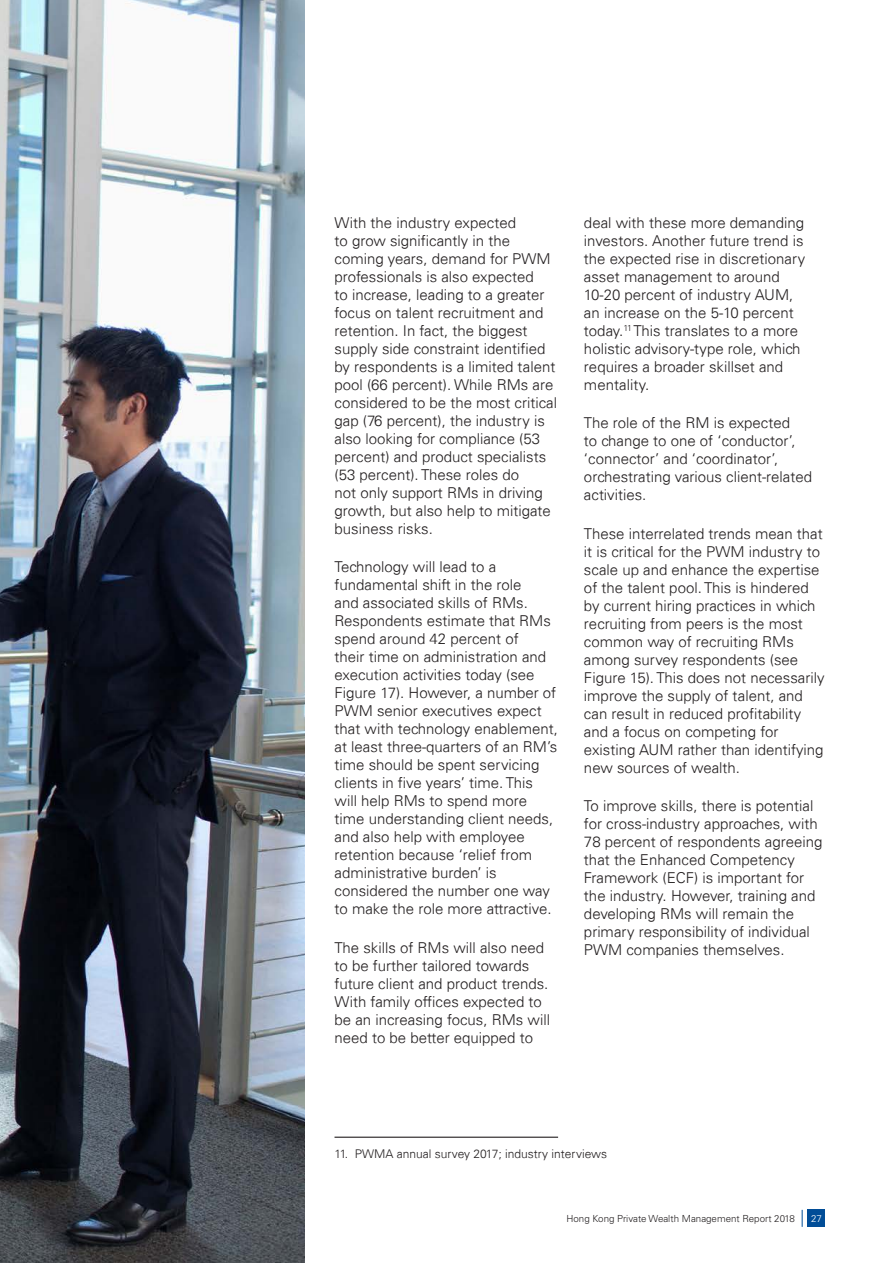
<style>
.page{position:relative;width:893px;height:1263px;background:#fff}
.page>*{position:absolute;margin:0;border:0;box-sizing:border-box;transform-origin:0 0}
.Body{font:300 15px/18px "Univers 45";color:#231f20}
.Footnotes{font:300 12px "Univers 45";color:#231f20}
.t1{font:300 9.75px "Univers LT Std";color:#231f20}
.t2{font:300 9.75px "Univers LT Std";color:#fff}
</style>
<div class="page">
<div style="left:808px;top:1210px;width:17px;height:17px;background:#014d97"></div>
<svg style="left:802px;top:1210px;width:1px;height:17px"></svg>
<img style="left:0;top:0;width:304px;height:1263px">
<hr style="left:334px;top:1136px;width:224px;height:2px;background:#231f20">
<p class="Body" style="left:334px;top:214px;width:224px">With the industry expected<br>to grow significantly in the coming years, demand for PWM professionals is also expected<br>to increase, leading to a greater focus on talent recruitment and retention. In fact, the biggest supply side constraint identified by respondents is a limited talent pool (66 percent). While RMs are considered to be the most critical gap (76 percent), the industry is also looking for compliance (53 percent) and product specialists (53 percent). These roles do<br>not only support RMs in driving growth, but also help to mitigate business risks.</p>
<p class="Body" style="left:334px;top:558px;width:225px">Technology will lead to a fundamental shift in the role<br>and associated skills of RMs.<br>Respondents estimate that RMs spend around 42 percent of<br>their time on administration and execution activities today (see<br>Figure 17). However, a number of<br>PWM senior executives expect that with technology enablement, at least three-quarters of an RM’s time should be spent servicing clients in five years’ time. This will help RMs to spend more time understanding client needs, and also help with employee retention because ‘relief from administrative burden’ is considered the number one way to make the role more attractive.</p>
<p class="Body" style="left:334px;top:938px;width:217px">The skills of RMs will also need to be further tailored towards future client and product trends.<br>With family offices expected to be an increasing focus, RMs will need to be better equipped to</p>
<p class="Body" style="left:584px;top:214px;width:223px">deal with these more demanding investors. Another future trend is the expected rise in discretionary asset management to around<br>10-20 percent of industry AUM, an increase on the 5-10 percent today.<sup>11</sup> This translates to a more holistic advisory-type role, which requires a broader skillset and mentality.</p>
<p class="Body" style="left:584px;top:414px;width:230px">The role of the RM is expected<br>to change to one of ‘conductor’, ‘connector’ and ‘coordinator’, orchestrating various client-related activities.</p>
<p class="Body" style="left:584px;top:524px;width:242px">These interrelated trends mean that it is critical for the PWM industry to scale up and enhance the expertise of the talent pool. This is hindered by current hiring practices in which recruiting from peers is the most common way of recruiting RMs among survey respondents (see Figure 15). This does not necessarily improve the supply of talent, and can result in reduced profitability and a focus on competing for existing AUM rather than identifying new sources of wealth.</p>
<p class="Body" style="left:584px;top:796px;width:240px">To improve skills, there is potential for cross-industry approaches, with 78 percent of respondents agreeing that the Enhanced Competency Framework (ECF) is important for the industry. However, training and developing RMs will remain the primary responsibility of individual PWM companies themselves.</p>
<p class="Footnotes" style="left:334px;top:1146px;width:274px">11. PWMA annual survey 2017; industry interviews</p>
<p class="t1" style="left:566px;top:1212px;width:230px">Hong Kong Private Wealth Management Report 2018</p>
<p class="t2" style="left:811px;top:1212px;width:12px">27</p>
</div>
